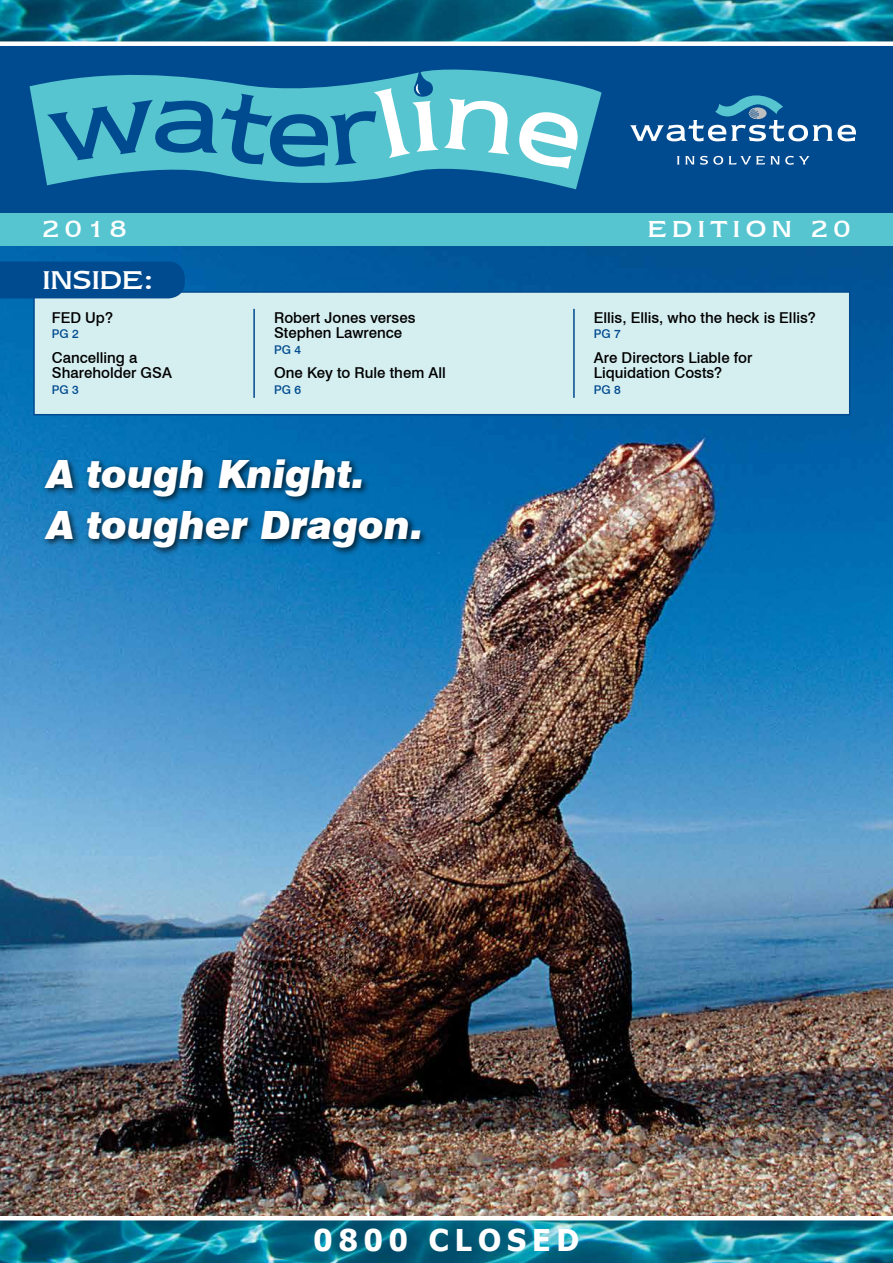
<style>
.page{position:relative;width:893px;height:1263px;background:#fff}
.page>*{position:absolute;margin:0;border:0;box-sizing:border-box;transform-origin:0 0}
.t1{font:italic 900 39px/51px "Swiss 721 BT";color:#fff}
.t2{font:700 30px "Tahoma";letter-spacing:.2em;color:#fff}
.t3{font:30px "Newtext IT Cby BT";color:#fff}
.t4{font:27px "Newtext IT Cby BT";letter-spacing:.2em;color:#fff}
.t5{font:500 15px/15.8px "Swiss 721 BT";color:#000}
.t6{font:500 12px "Swiss 721 BT";color:#004a8f}
</style>
<div class="page">
<img style="left:0;top:245px;width:893px;height:971px">
<div style="left:0;top:40px;width:893px;height:195px;background:#004a8f"></div>
<img style="left:0;top:0;width:893px;height:41px">
<div style="left:0;top:41px;width:893px;height:5px;background:#fff"></div>
<svg style="left:677px;top:156px;width:46px;height:9px"></svg>
<svg style="left:729px;top:156px;width:81px;height:9px"></svg>
<svg style="left:630px;top:95px;width:226px;height:46px"></svg>
<svg style="left:30px;top:73px;width:572px;height:116px"></svg>
<svg style="left:519px;top:112px;width:60px;height:57px;background:#ace2e8"></svg>
<svg style="left:47px;top:69px;width:462px;height:98px"></svg>
<div style="left:0;top:213px;width:893px;height:32px;background:#56c5d0"></div>
<img style="left:0;top:1220px;width:893px;height:43px">
<div style="left:33px;top:291px;width:817px;height:124px;background:#d5eef0;border:2px solid #004a8f"></div>
<div style="left:0;top:262px;width:185px;height:36px;background:#004a8f"></div>
<hr style="left:253px;top:309px;width:2px;height:89px;background:#004a8f">
<hr style="left:573px;top:309px;width:2px;height:89px;background:#004a8f">
<div style="left:42px;top:456px;width:387px;height:100px;background:#000;opacity:.75"></div>
<h3 class="t4" style="left:43px;top:214px;width:86px">2018</h3>
<h2 class="t3" style="left:43px;top:263px;width:112px">INSIDE:</h2>
<p class="t5" style="left:52px;top:309px;width:63px">FED Up?</p>
<p class="t6" style="left:52px;top:327px;width:29px">PG 2</p>
<p class="t5" style="left:52px;top:349px;width:122px">Cancelling a<br>Shareholder GSA</p>
<p class="t6" style="left:52px;top:383px;width:29px">PG 3</p>
<p class="t5" style="left:274px;top:309px;width:143px">Robert Jones verses<br>Stephen Lawrence</p>
<p class="t6" style="left:274px;top:343px;width:29px">PG 4</p>
<p class="t5" style="left:274px;top:365px;width:173px">One Key to Rule them All</p>
<p class="t6" style="left:274px;top:383px;width:29px">PG 6</p>
<h1 class="t1" style="left:47px;top:448px;width:378px">A tough Knight.<br>A tougher Dragon.</h1>
<h3 class="t4" style="left:648px;top:214px;width:204px">EDITION 20</h3>
<p class="t5" style="left:594px;top:309px;width:224px">Ellis, Ellis, who the heck is Ellis?</p>
<p class="t6" style="left:594px;top:327px;width:29px">PG 7</p>
<p class="t5" style="left:594px;top:349px;width:160px">Are Directors Liable for<br>Liquidation Costs?</p>
<p class="t6" style="left:594px;top:383px;width:29px">PG 8</p>
<h2 class="t2" style="left:314px;top:1219px;width:267px">0800 CLOSED</h2>
</div>
